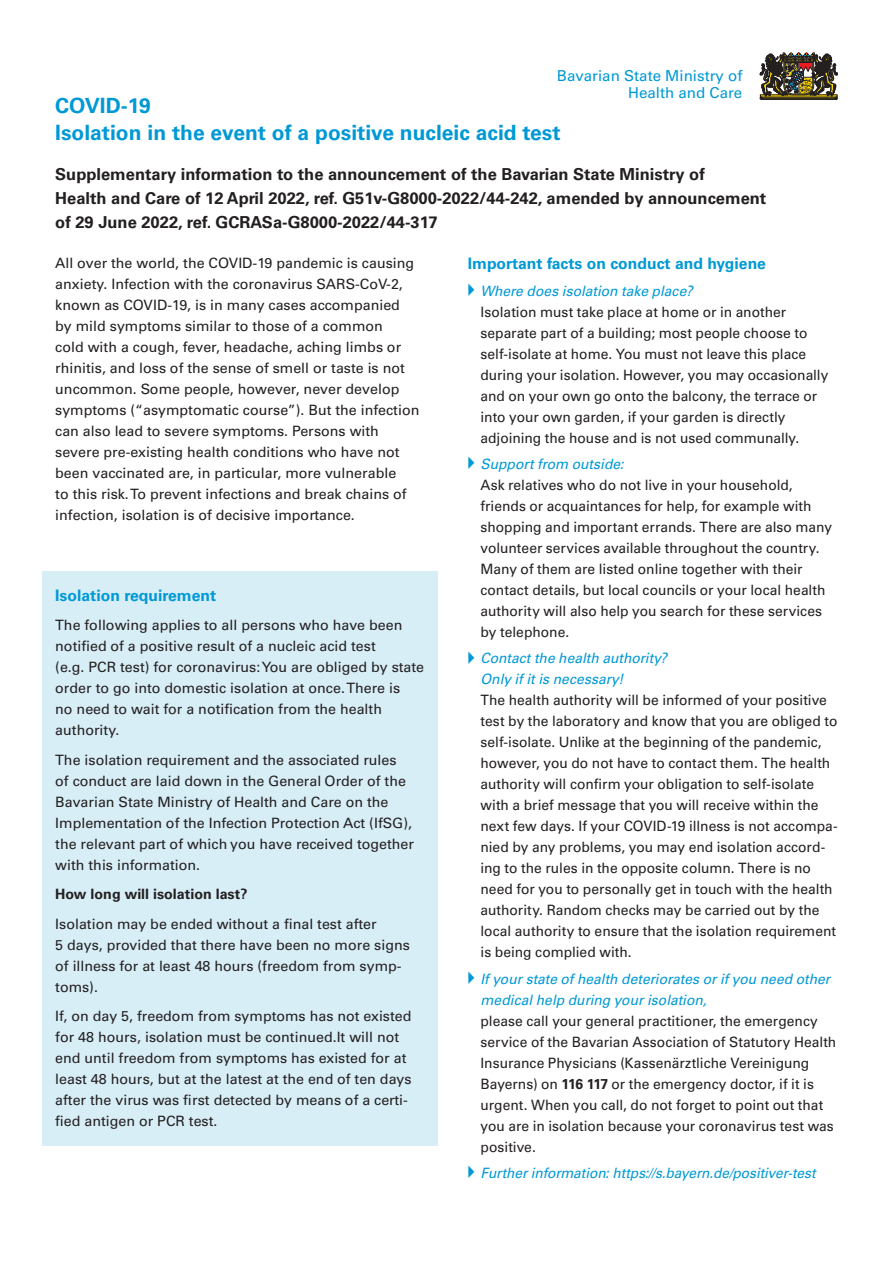
<style>
.page{position:relative;width:893px;height:1263px;background:#fff}
.page>*{position:absolute;margin:0;border:0;box-sizing:border-box;transform-origin:0 0}
.Head1{font:700 21px "Univers LT Pro 65";color:#0099d5}
.Head2{font:700 16.5px/24px "Univers LT Pro 65";color:#231f20}
.Head3{font:700 15.75px "Univers LT Pro 65";color:#0099d5}
.t1{font:15.15px/16.8px "Univers LT Pro 55 Roman";color:#0099d5;text-align:right}
.Fließtext{font:14.25px/21px "Univers LT Pro 55 Roman";color:#231f20}
.Fließtext_Abstand_da{font:14.25px/21px "Univers LT Pro 55 Roman";color:#231f20}
.t2{font:italic 14.25px "Univers LT Pro 55";letter-spacing:-.005em;color:#0099d5;scale:.96 1}
.Fließtext_Abstand_da-2{font:700 14.25px "Univers LT Pro 65";color:#231f20}
.s1{font-family:"Univers LT Pro 55";font-style:italic;color:#0099d5}
.s2{font-family:"Univers LT Pro 65";font-weight:700}
</style>
<div class="page">
<div style="left:43px;top:571px;width:395px;height:574px;background:#d8eef7"></div>
<svg style="left:760px;top:53px;width:78px;height:47px;background:#655c47"></svg>
<p class="t1" style="left:557px;top:67px;width:187px">Bavarian State Ministry of<br>Health and Care</p>
<h1 class="Head1" style="left:55px;top:93px;width:97px">COVID-19</h1>
<h1 class="Head1" style="left:55px;top:120px;width:507px">Isolation in the event of a positive nucleic acid test</h1>
<h2 class="Head2" style="left:55px;top:162px;width:713px">Supplementary information to the announcement of the Bavarian State Ministry of<br>Health and Care of 12 April 2022, ref. G51v-G8000-2022/44-242, amended by announcement of 29 June 2022, ref. GCRASa-G8000-2022/44-317</h2>
<p class="Fließtext" style="left:55px;top:253px;width:366px">All over the world, the COVID-19 pandemic is causing anxiety. Infection with the coronavirus SARS-CoV-2, known as COVID-19, is in many cases accompanied by mild symptoms similar to those of a common<br>cold with a cough, fever, headache, aching limbs or rhinitis, and loss of the sense of smell or taste is not uncommon. Some people, however, never develop symptoms (“asymptomatic course”). But the infection can also lead to severe symptoms. Persons with severe pre-existing health conditions who have not been vaccinated are, in particular, more vulnerable<br>to this risk. To prevent infections and break chains of infection, isolation is of decisive importance.</p>
<h3 class="Head3" style="left:55px;top:586px;width:162px">Isolation requirement</h3>
<p class="Fließtext_Abstand_da" style="left:55px;top:615px;width:370px">The following applies to all persons who have been notified of a positive result of a nucleic acid test<br>(e.g. PCR test) for coronavirus: You are obliged by state order to go into domestic isolation at once. There is<br>no need to wait for a notification from the health authority.</p>
<p class="Fließtext_Abstand_da" style="left:55px;top:749px;width:360px">The isolation requirement and the associated rules<br>of conduct are laid down in the General Order of the Bavarian State Ministry of Health and Care on the Implementation of the Infection Protection Act (IfSG), the relevant part of which you have received together with this information.</p>
<p class="Fließtext_Abstand_da-2" style="left:55px;top:886px;width:194px">How long will isolation last?</p>
<p class="Fließtext_Abstand_da" style="left:55px;top:913px;width:356px">Isolation may be ended without a final test after<br>5 days, provided that there have been no more signs of illness for at least 48 hours (freedom from symp&shy;toms).</p>
<p class="Fließtext_Abstand_da" style="left:55px;top:1006px;width:358px">If, on day 5, freedom from symptoms has not existed for 48 hours, isolation must be continued.It will not end until freedom from symptoms has existed for at least 48 hours, but at the latest at the end of ten days after the virus was first detected by means of a certi&shy;fied antigen or PCR test.</p>
<h3 class="Head3" style="left:468px;top:254px;width:300px">Important facts on conduct and hygiene</h3>
<p class="Fließtext" style="left:480px;top:280px;width:349px"><span class="s1">Where does isolation take place?<br></span>Isolation must take place at home or in another separate part of a building; most people choose to self-isolate at home. You must not leave this place during your isolation. However, you may occasionally and on your own go onto the balcony, the terrace or into your own garden, if your garden is directly adjoining the house and is not used communally.</p>
<p class="Fließtext" style="left:480px;top:453px;width:353px"><span class="s1">Support from outside:<br></span>Ask relatives who do not live in your household, friends or acquaintances for help, for example with shopping and important errands. There are also many volunteer services available throughout the country.<br>Many of them are listed online together with their contact details, but local councils or your local health authority will also help you search for these services by telephone.</p>
<p class="Fließtext" style="left:480px;top:648px;width:359px"><span class="s1">Contact the health authority?<br>Only if it is necessary!<br></span>The health authority will be informed of your positive test by the laboratory and know that you are obliged to self-isolate. Unlike at the beginning of the pandemic, however, you do not have to contact them. The health authority will confirm your obligation to self-isolate with a brief message that you will receive within the next few days. If your COVID-19 illness is not accompa&shy;nied by any problems, you may end isolation accord&shy;ing to the rules in the opposite column. There is no need for you to personally get in touch with the health authority. Random checks may be carried out by the local authority to ensure that the isolation requirement is being complied with.</p>
<p class="Fließtext" style="left:480px;top:968px;width:357px"><span class="s1">If your state of health deteriorates or if you need other medical help during your isolation,<br></span>please call your general practitioner, the emergency service of the Bavarian Association of Statutory Health Insurance Physicians (Kassenärztliche Vereinigung Bayerns) on <span class="s2">116 117</span> or the emergency doctor, if it is urgent. When you call, do not forget to point out that you are in isolation because your coronavirus test was positive.</p>
<p class="t2" style="left:480px;top:1164px;width:351px">Further information: https://s.bayern.de/positiver-test</p>
</div>
